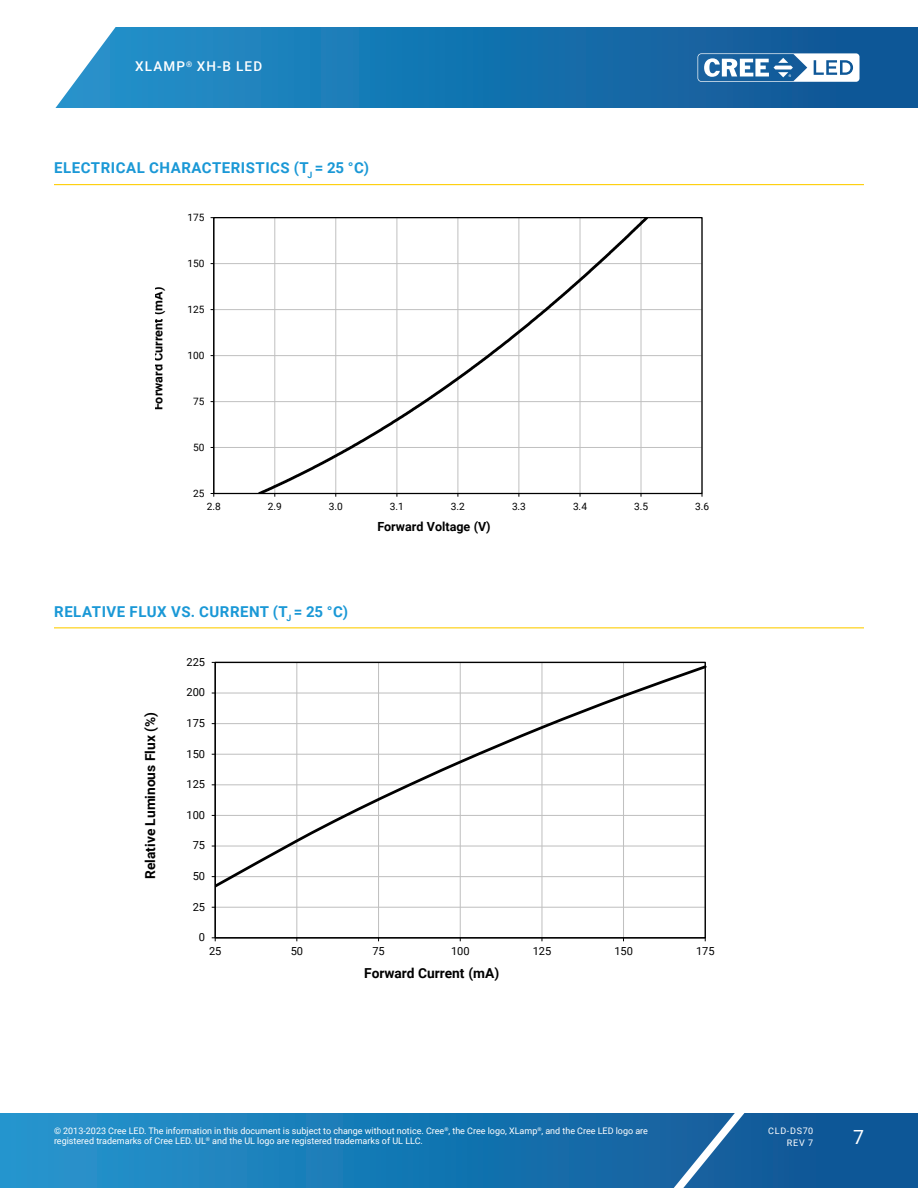
<style>
.page{position:relative;width:918px;height:1188px;background:#fff}
.page>*{position:absolute;margin:0;border:0;box-sizing:border-box;transform-origin:0 0}
.t1{font:19.5px "Roboto";color:#fff}
.Section_heading_with{font:700 15px "Roboto";letter-spacing:.035em;color:#1a98d6}
.t2{font:700 13.8px "Roboto";color:#000}
.t3{font:500 13.5px "Roboto";letter-spacing:.085em;color:#fff}
.t4{font:700 12.6px "Roboto";color:#000}
.t5{font:11.1px "Roboto";letter-spacing:-.01em;color:#000}
.t6{font:10.2px "Roboto";letter-spacing:-.01em;color:#000}
.t7{font:9px/10.8px "Roboto";color:#fff}
.t8{font:9px/12px "Roboto";letter-spacing:.085em;color:#fff;text-align:right}
</style>
<div class="page">
<svg style="left:0;top:1113px;width:918px;height:75px;background:#1876b2"></svg>
<svg style="left:644px;top:1113px;width:117px;height:75px;background:#296da6"></svg>
<svg style="left:55px;top:27px;width:863px;height:81px;background:#2078b2"></svg>
<svg style="left:698px;top:53px;width:162px;height:29px"></svg>
<hr style="left:54px;top:184px;width:810px;height:1px;background:#fece08">
<hr style="left:54px;top:627px;width:810px;height:1px;background:#fece08">
<hr style="left:214px;top:447px;width:488px;height:1px;background:#c0c0c0">
<hr style="left:214px;top:401px;width:488px;height:1px;background:#c0c0c0">
<hr style="left:214px;top:355px;width:488px;height:1px;background:#c0c0c0">
<hr style="left:214px;top:309px;width:488px;height:1px;background:#c0c0c0">
<hr style="left:214px;top:263px;width:488px;height:1px;background:#c0c0c0">
<hr style="left:214px;top:218px;width:1px;height:276px;background:#000">
<hr style="left:214px;top:493px;width:488px;height:1px;background:#000">
<svg style="left:256px;top:218px;width:395px;height:275px"></svg>
<hr style="left:215px;top:907px;width:490px;height:1px;background:#c0c0c0">
<hr style="left:296px;top:662px;width:1px;height:276px;background:#c0c0c0">
<hr style="left:378px;top:662px;width:1px;height:276px;background:#c0c0c0">
<hr style="left:460px;top:662px;width:1px;height:276px;background:#c0c0c0">
<hr style="left:541px;top:662px;width:1px;height:276px;background:#c0c0c0">
<hr style="left:623px;top:662px;width:1px;height:276px;background:#c0c0c0">
<hr style="left:215px;top:662px;width:1px;height:276px;background:#000">
<hr style="left:215px;top:938px;width:490px;height:1px;background:#000">
<svg style="left:216px;top:663px;width:490px;height:227px"></svg>
<h3 class="t3" style="left:135px;top:57px;width:128px">XLAMP<sup>®</sup> XH-B LED</h3>
<p class="Section_heading_with" style="left:54px;top:157px;width:316px">ELECTRICAL CHARACTERISTICS (T<sub>J</sub> = 25 °C)</p>
<p class="t6" style="left:188px;top:210px;width:19px">175</p>
<p class="t4" style="left:149px;top:410px;width:125px;rotate:-90deg">Forward Current (mA)</p>
<p class="t6" style="left:188px;top:256px;width:19px">150</p>
<p class="t6" style="left:188px;top:302px;width:19px">125</p>
<p class="t6" style="left:188px;top:348px;width:19px">100</p>
<p class="t6" style="left:193px;top:394px;width:13px">75</p>
<p class="t6" style="left:193px;top:440px;width:13px">50</p>
<p class="t6" style="left:193px;top:486px;width:13px">25</p>
<p class="t6" style="left:207px;top:499px;width:16px">2.8</p>
<p class="t6" style="left:268px;top:499px;width:16px">2.9</p>
<p class="t6" style="left:329px;top:499px;width:16px">3.0</p>
<p class="t6" style="left:390px;top:499px;width:16px">3.1</p>
<p class="t6" style="left:451px;top:499px;width:16px">3.2</p>
<p class="t6" style="left:512px;top:499px;width:16px">3.3</p>
<p class="t6" style="left:573px;top:499px;width:16px">3.4</p>
<p class="t6" style="left:634px;top:499px;width:16px">3.5</p>
<p class="t6" style="left:695px;top:499px;width:16px">3.6</p>
<p class="t4" style="left:377px;top:517px;width:115px">Forward Voltage (V)</p>
<p class="Section_heading_with" style="left:54px;top:601px;width:295px">RELATIVE FLUX VS. CURRENT (T<sub>J</sub> = 25 °C)</p>
<p class="t5" style="left:187px;top:654px;width:20px">225</p>
<p class="t2" style="left:141px;top:879px;width:169px;rotate:-90deg">Relative Luminous Flux (%)</p>
<p class="t5" style="left:187px;top:685px;width:20px">200</p>
<p class="t5" style="left:187px;top:715px;width:20px">175</p>
<p class="t5" style="left:187px;top:746px;width:20px">150</p>
<p class="t5" style="left:187px;top:776px;width:20px">125</p>
<p class="t5" style="left:187px;top:807px;width:20px">100</p>
<p class="t5" style="left:193px;top:838px;width:14px">75</p>
<p class="t5" style="left:193px;top:868px;width:14px">50</p>
<p class="t5" style="left:193px;top:899px;width:14px">25</p>
<p class="t5" style="left:199px;top:929px;width:8px">0</p>
<p class="t5" style="left:209px;top:944px;width:14px">25</p>
<p class="t5" style="left:291px;top:944px;width:14px">50</p>
<p class="t5" style="left:372px;top:944px;width:14px">75</p>
<p class="t5" style="left:451px;top:944px;width:20px">100</p>
<p class="t5" style="left:533px;top:944px;width:20px">125</p>
<p class="t5" style="left:614px;top:944px;width:20px">150</p>
<p class="t5" style="left:696px;top:944px;width:20px">175</p>
<p class="t2" style="left:364px;top:964px;width:137px">Forward Current (mA)</p>
<p class="t7" style="left:54px;top:1125px;width:596px">© 2013-2023 Cree LED. The information in this document is subject to change without notice. Cree<sup>®</sup>, the Cree logo, XLamp<sup>®</sup>, and the Cree LED logo are registered trademarks of Cree LED. UL<sup>®</sup> and the UL logo are registered trademarks of UL LLC.</p>
<p class="t8" style="left:768px;top:1124px;width:47px">CLD-DS70<br>REV 7</p>
<h1 class="t1" style="left:853px;top:1123px;width:12px">7</h1>
</div>
